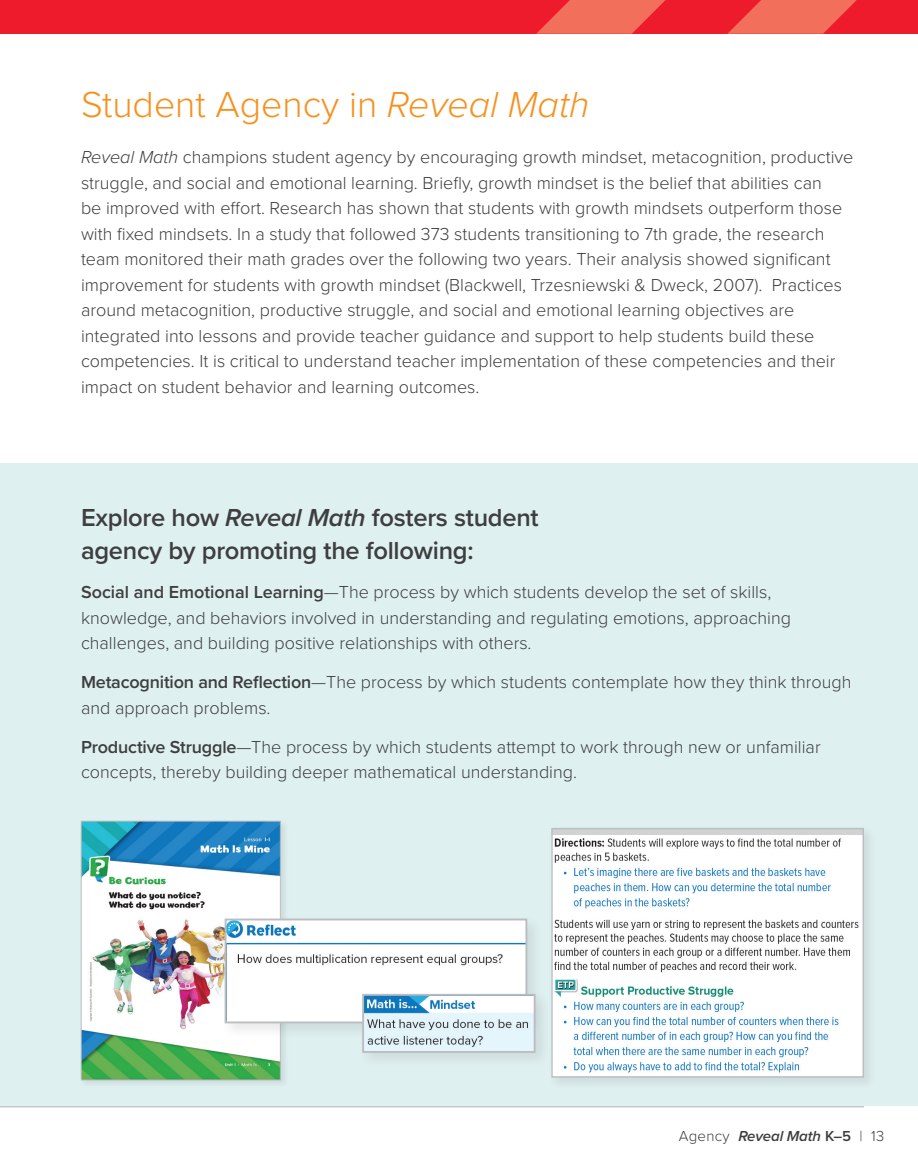
<style>
.page{position:relative;width:918px;height:1175px;background:#fff}
.page>*{position:absolute;margin:0;border:0;box-sizing:border-box;transform-origin:0 0}
.BR-Header_H2{font:300 37.5px "Proxima Nova";color:#f6911e}
.BR-Header_H4{font:600 25.5px/33px "Proxima Nova";letter-spacing:-.01em;color:#3e3e3f}
.BR-Body_Copy__P{font:300 18px/25.5px "Proxima Nova";color:#3e3e3f}
.t1{font:italic 600 15px "Proxima Nova";letter-spacing:-.01em;color:#3e3e3f}
.s1{font-style:italic}
.s2{font-weight:600}
.s3{font-weight:300;font-style:normal}
.s4{font-style:normal}
</style>
<div class="page">
<hr style="left:0;top:1106px;width:864px;height:1px;background:#c7c8ca">
<div style="left:0;top:0;width:918px;height:34px;background:#ee1b2d"></div>
<div style="left:0;top:463px;width:918px;height:643px;background:#dff0f1"></div>
<div style="left:548px;top:824px;width:329px;height:266px;background:#d9e9ea"></div>
<div style="left:552px;top:828px;width:311px;height:248px;background:linear-gradient(to right,#d1d2d4,#d1d2d4)"></div>
<img style="left:553px;top:836px;width:309px;height:239px">
<div style="left:551px;top:828px;width:313px;height:249px;border:1px solid #bcbdc0"></div>
<div style="left:79px;top:819px;width:210px;height:269px;background:#231f20;opacity:.1"></div>
<img style="left:83px;top:822px;width:196px;height:256px">
<div style="left:81px;top:820px;width:200px;height:260px;border:1px solid #bcbdc0"></div>
<div style="left:220px;top:913px;width:324px;height:127px;background:#231f20;opacity:.1"></div>
<img style="left:228px;top:921px;width:296px;height:99px">
<div style="left:225px;top:918px;width:302px;height:105px;border:2px solid #bcbdc0"></div>
<div style="left:357px;top:989px;width:195px;height:80px;background:#231f20;opacity:.1"></div>
<img style="left:365px;top:996px;width:168px;height:53px">
<div style="left:362px;top:993px;width:174px;height:59px;border:2px solid #bcbdc0"></div>
<svg style="left:727px;top:0;width:130px;height:34px"></svg>
<svg style="left:536px;top:0;width:130px;height:34px"></svg>
<p class="BR-Header_H2" style="left:81px;top:77px;width:510px">Student Agency in <span class="s1">Reveal Math</span></p>
<p class="BR-Body_Copy__P" style="left:81px;top:143px;width:774px"><span class="s1">Reveal Math</span> champions student agency by encouraging growth mindset, metacognition, productive struggle, and social and emotional learning. Briefly, growth mindset is the belief that abilities can<br>be improved with effort. Research has shown that students with growth mindsets outperform those with fixed mindsets. In a study that followed 373 students transitioning to 7th grade, the research team monitored their math grades over the following two years. Their analysis showed significant improvement for students with growth mindset (Blackwell, Trzesniewski &amp; Dweck, 2007). Practices around metacognition, productive struggle, and social and emotional learning objectives are integrated into lessons and provide teacher guidance and support to help students build these competencies. It is critical to understand teacher implementation of these competencies and their impact on student behavior and learning outcomes.</p>
<p class="BR-Header_H4" style="left:81px;top:500px;width:459px">Explore how <span class="s1">Reveal Math</span> fosters student agency by promoting the following:</p>
<p class="BR-Body_Copy__P" style="left:81px;top:578px;width:712px"><span class="s2">Social and Emotional Learning</span>—The process by which students develop the set of skills, knowledge, and behaviors involved in understanding and regulating emotions, approaching challenges, and building positive relationships with others.</p>
<p class="BR-Body_Copy__P" style="left:81px;top:668px;width:772px"><span class="s2">Metacognition and Reflection</span>—The process by which students contemplate how they think through and approach problems.</p>
<p class="BR-Body_Copy__P" style="left:81px;top:733px;width:741px"><span class="s2">Productive Struggle</span>—The process by which students attempt to work through new or unfamiliar concepts, thereby building deeper mathematical understanding.</p>
<p class="t1" style="left:679px;top:1125px;width:207px"><span class="s3">Agency</span> Reveal Math <span class="s4">K–5</span> <span class="s3">| 13</span></p>
</div>
